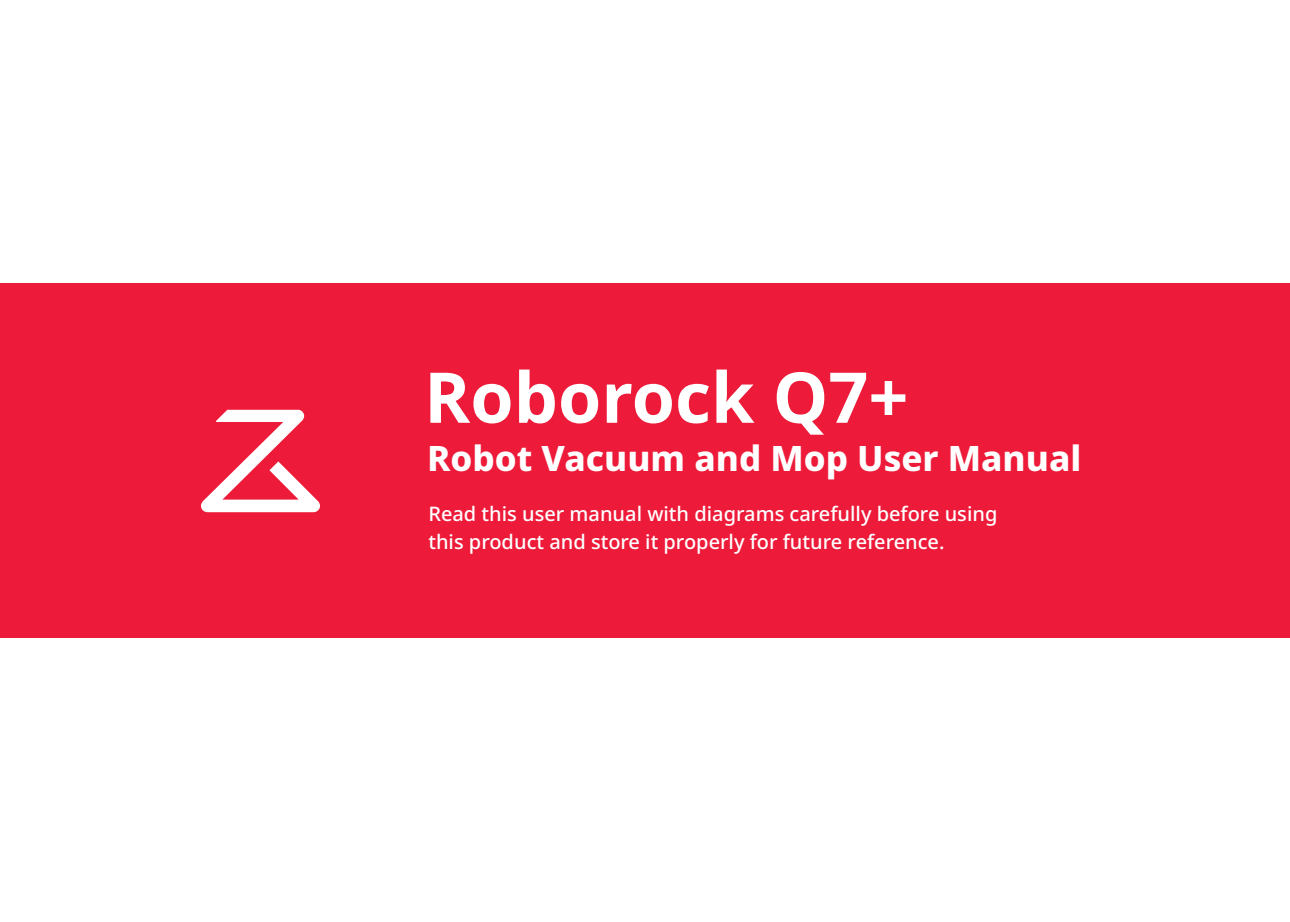
<style>
.page{position:relative;width:1290px;height:922px;background:#fff}
.page>*{position:absolute;margin:0;border:0;box-sizing:border-box;transform-origin:0 0}
.t1{font:700 70px "Noto Sans";color:#fff}
.t2{font:800 35px "Noto Sans";color:#fff}
.t3{font:500 20px/27.5px "Noto Sans";color:#fff}
</style>
<div class="page">
<div style="left:0;top:283px;width:1290px;height:355px;background:#ed1b39"></div>
<svg style="left:201px;top:409px;width:119px;height:103px"></svg>
<h1 class="t1" style="left:424px;top:348px;width:486px">Roborock Q7+</h1>
<h2 class="t2" style="left:427px;top:432px;width:656px">Robot Vacuum and Mop User Manual</h2>
<p class="t3" style="left:428px;top:500px;width:570px">Read this user manual with diagrams carefully before using this product and store it properly for future reference.</p>
</div>
